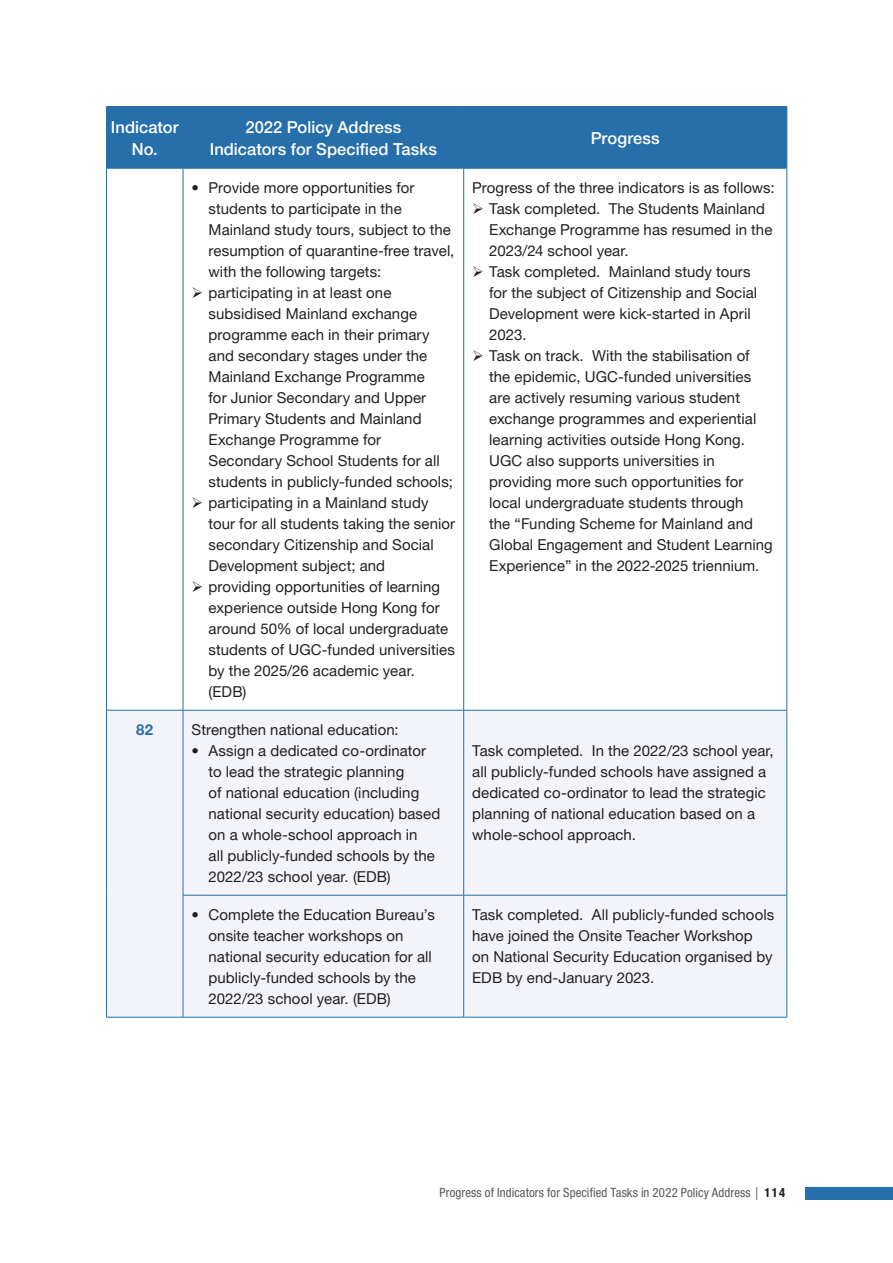
<style>
.page{position:relative;width:893px;height:1263px;background:#fff}
.page>*{position:absolute;margin:0;border:0;box-sizing:border-box;transform-origin:0 0}
.t1{font:500 16.5px/22.5px "Helvetica Neue LT Std";letter-spacing:.005em;color:#fff;text-align:center}
.t2{font:15px/21px "Helvetica Neue LT Std";letter-spacing:.005em;color:#231f20}
.t3{font:700 15px "Helvetica Neue LT Std";color:#266faa}
.t4{font:condensed 12.75px "Helvetica Neue LT Std";letter-spacing:.01em;color:#57585a}
.s1{font-stretch:normal}
.s2{font-weight:700;color:#231f20}
</style>
<div class="page">
<div style="left:805px;top:1187px;width:88px;height:13px;background:#266faa"></div>
<div style="left:107px;top:107px;width:680px;height:61px;background:#266faa"></div>
<div style="left:107px;top:711px;width:680px;height:306px;background:#f3f4f9"></div>
<hr style="left:183px;top:107px;width:1px;height:61px;background:#266faa">
<hr style="left:463px;top:107px;width:1px;height:61px;background:#266faa">
<hr style="left:183px;top:168px;width:1px;height:542px;background:#266faa">
<hr style="left:463px;top:168px;width:1px;height:542px;background:#266faa">
<hr style="left:106px;top:710px;width:77px;height:1px;background:#266faa">
<hr style="left:183px;top:710px;width:281px;height:1px;background:#266faa">
<hr style="left:183px;top:710px;width:1px;height:185px;background:#266faa">
<hr style="left:464px;top:710px;width:323px;height:1px;background:#266faa">
<hr style="left:463px;top:710px;width:1px;height:185px;background:#266faa">
<hr style="left:183px;top:895px;width:281px;height:1px;background:#266faa">
<hr style="left:183px;top:895px;width:1px;height:122px;background:#266faa">
<hr style="left:464px;top:895px;width:323px;height:1px;background:#266faa">
<hr style="left:463px;top:895px;width:1px;height:122px;background:#266faa">
<hr style="left:106px;top:1017px;width:77px;height:1px;background:#266faa">
<hr style="left:183px;top:1017px;width:281px;height:1px;background:#266faa">
<hr style="left:464px;top:1017px;width:323px;height:1px;background:#266faa">
<hr style="left:106px;top:168px;width:1px;height:542px;background:#266faa">
<hr style="left:787px;top:168px;width:1px;height:542px;background:#266faa">
<hr style="left:106px;top:710px;width:1px;height:185px;background:#266faa">
<hr style="left:787px;top:710px;width:1px;height:185px;background:#266faa">
<hr style="left:106px;top:895px;width:1px;height:122px;background:#266faa">
<hr style="left:787px;top:895px;width:1px;height:122px;background:#266faa">
<hr style="left:106px;top:106px;width:77px;height:1px;background:#266faa">
<hr style="left:106px;top:107px;width:1px;height:61px;background:#266faa">
<hr style="left:183px;top:106px;width:281px;height:1px;background:#266faa">
<hr style="left:464px;top:106px;width:323px;height:1px;background:#266faa">
<hr style="left:787px;top:107px;width:1px;height:61px;background:#266faa">
<hr style="left:106px;top:168px;width:77px;height:1px;background:#266faa">
<hr style="left:183px;top:168px;width:281px;height:1px;background:#266faa">
<hr style="left:464px;top:168px;width:323px;height:1px;background:#266faa">
<p class="t1" style="left:111px;top:116px;width:69px">Indicator<br>No.</p>
<p class="t1" style="left:210px;top:116px;width:229px">2022 Policy Address<br>Indicators for Specified Tasks</p>
<p class="t1" style="left:591px;top:127px;width:71px">Progress</p>
<p class="t2" style="left:209px;top:177px;width:247px;text-indent:-17px">• Provide more opportunities for students to participate in the Mainland study tours, subject to the resumption of quarantine-free travel, with the following targets:</p>
<p class="t2" style="left:209px;top:282px;width:246px;text-indent:-17px">➢ participating in at least one subsidised Mainland exchange programme each in their primary and secondary stages under the<br>Mainland Exchange Programme<br>for Junior Secondary and Upper<br>Primary Students and Mainland<br>Exchange Programme for<br>Secondary School Students for all students in publicly-funded schools;</p>
<p class="t2" style="left:209px;top:492px;width:248px;text-indent:-17px">➢ participating in a Mainland study tour for all students taking the senior secondary Citizenship and Social Development subject; and</p>
<p class="t2" style="left:209px;top:576px;width:248px;text-indent:-17px">➢ providing opportunities of learning experience outside Hong Kong for around 50% of local undergraduate students of UGC-funded universities by the 2025/26 academic year. (EDB)</p>
<p class="t2" style="left:472px;top:177px;width:304px">Progress of the three indicators is as follows:</p>
<p class="t2" style="left:489px;top:198px;width:285px;text-indent:-17px">➢ Task completed. The Students Mainland<br>Exchange Programme has resumed in the<br>2023/24 school year.</p>
<p class="t2" style="left:489px;top:261px;width:270px;text-indent:-17px">➢ Task completed. Mainland study tours for the subject of Citizenship and Social<br>Development were kick-started in April<br>2023.</p>
<p class="t2" style="left:489px;top:345px;width:285px;text-indent:-17px">➢ Task on track. With the stabilisation of the epidemic, UGC-funded universities are actively resuming various student exchange programmes and experiential learning activities outside Hong Kong.<br>UGC also supports universities in providing more such opportunities for local undergraduate students through<br>the “Funding Scheme for Mainland and Global Engagement and Student Learning Experience” in the 2022-2025 triennium.</p>
<p class="t3" style="left:136px;top:721px;width:18px">82</p>
<p class="t2" style="left:192px;top:719px;width:209px">Strengthen national education:</p>
<p class="t2" style="left:209px;top:740px;width:233px;text-indent:-17px">• Assign a dedicated co-ordinator to lead the strategic planning<br>of national education (including national security education) based on a whole-school approach in<br>all publicly-funded schools by the<br>2022/23 school year. (EDB)</p>
<p class="t2" style="left:472px;top:740px;width:303px">Task completed. In the 2022/23 school year, all publicly-funded schools have assigned a dedicated co-ordinator to lead the strategic planning of national education based on a whole-school approach.</p>
<p class="t2" style="left:209px;top:904px;width:228px;text-indent:-17px">• Complete the Education Bureau’s onsite teacher workshops on national security education for all publicly-funded schools by the<br>2022/23 school year. (EDB)</p>
<p class="t2" style="left:472px;top:904px;width:304px">Task completed. All publicly-funded schools have joined the Onsite Teacher Workshop<br>on National Security Education organised by EDB by end-January 2023.</p>
<p class="t4" style="left:440px;top:1185px;width:347px">Progress of Indicators for Specified Tasks in 2022 Policy Address <span class="s1">|</span> <span class="s2">114</span></p>
</div>
